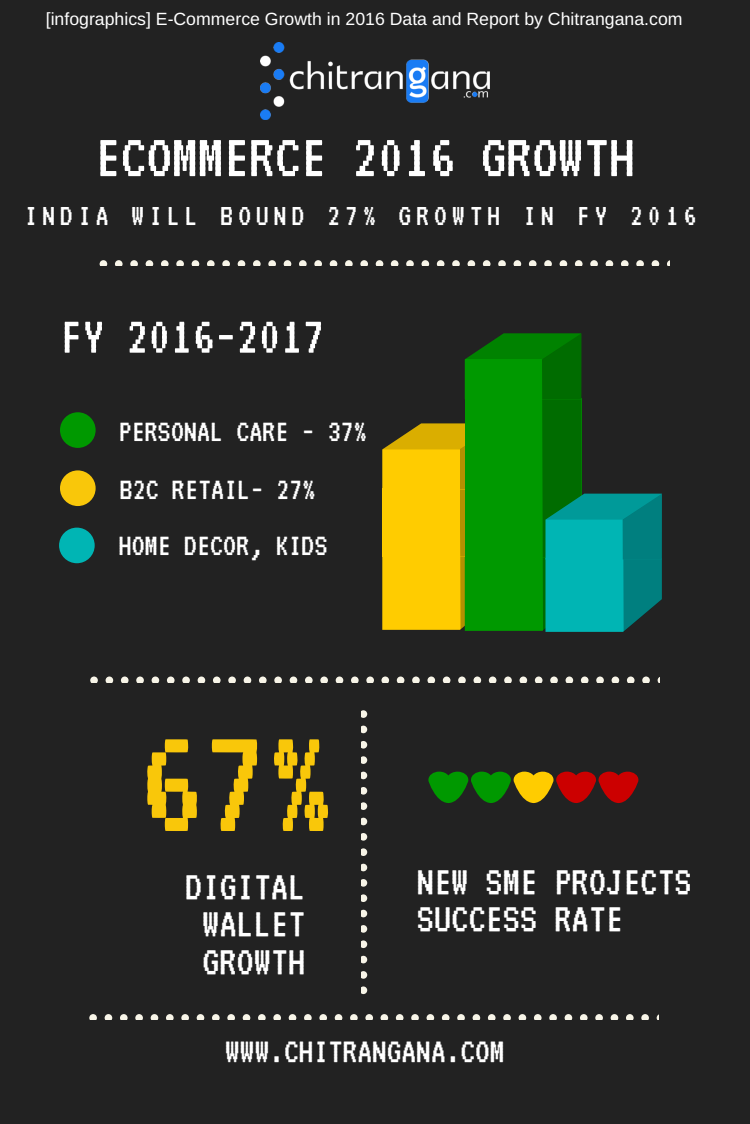
<style>
.page{position:relative;width:750px;height:1124px;background:#222}
.page>*{position:absolute;margin:0;border:0;box-sizing:border-box;transform-origin:0 0}
.t1{font:157.25px "VT323";color:#f9c70a}
.t2{font:61.88px "VT323";letter-spacing:-.585em;color:#fff}
.t3{font:53px "VT323";letter-spacing:-.585em;color:#fff}
.t4{font:41.38px/37.5px "VT323";letter-spacing:-.585em;color:#fff;text-align:justify}
.t5{font:35.38px "VT323";letter-spacing:-.585em;color:#fff}
.t6{font:31.5px/56.2px "VT323";letter-spacing:-.585em;color:#fff}
.t7{font:31px "VT323";letter-spacing:-.425em;color:#fff}
.t8{font:17.62px "Arimo";color:#fff}
</style>
<div class="page">
<svg style="left:428px;top:771px;width:210px;height:32px"></svg>
<div style="left:60px;top:412px;width:36px;height:36px;background:#090;border-radius:50%"></div>
<div style="left:60px;top:470px;width:36px;height:36px;background:#f9c70a;border-radius:50%"></div>
<div style="left:59px;top:528px;width:36px;height:35px;background:#00b5b4;border-radius:50%"></div>
<svg style="left:382px;top:333px;width:280px;height:299px"></svg>
<svg style="left:361px;top:787px;width:6px;height:7px"></svg>
<svg style="left:361px;top:802px;width:6px;height:8px"></svg>
<svg style="left:361px;top:771px;width:6px;height:8px"></svg>
<svg style="left:361px;top:833px;width:6px;height:7px"></svg>
<svg style="left:361px;top:710px;width:6px;height:8px"></svg>
<svg style="left:361px;top:848px;width:6px;height:8px"></svg>
<svg style="left:361px;top:725px;width:6px;height:8px"></svg>
<svg style="left:361px;top:741px;width:6px;height:7px"></svg>
<svg style="left:361px;top:756px;width:6px;height:8px"></svg>
<svg style="left:361px;top:818px;width:6px;height:7px"></svg>
<svg style="left:361px;top:940px;width:6px;height:8px"></svg>
<svg style="left:361px;top:956px;width:6px;height:7px"></svg>
<svg style="left:361px;top:971px;width:6px;height:8px"></svg>
<svg style="left:361px;top:986px;width:6px;height:8px"></svg>
<svg style="left:361px;top:925px;width:6px;height:8px"></svg>
<svg style="left:361px;top:879px;width:6px;height:8px"></svg>
<svg style="left:361px;top:894px;width:6px;height:8px"></svg>
<svg style="left:361px;top:864px;width:6px;height:7px"></svg>
<svg style="left:361px;top:910px;width:6px;height:7px"></svg>
<svg style="left:176px;top:260px;width:8px;height:6px"></svg>
<svg style="left:192px;top:260px;width:7px;height:6px"></svg>
<svg style="left:161px;top:260px;width:8px;height:6px"></svg>
<svg style="left:222px;top:260px;width:8px;height:6px"></svg>
<svg style="left:100px;top:260px;width:7px;height:6px"></svg>
<svg style="left:238px;top:260px;width:7px;height:6px"></svg>
<svg style="left:115px;top:260px;width:8px;height:6px"></svg>
<svg style="left:130px;top:260px;width:8px;height:6px"></svg>
<svg style="left:146px;top:260px;width:7px;height:6px"></svg>
<svg style="left:207px;top:260px;width:8px;height:6px"></svg>
<svg style="left:330px;top:260px;width:7px;height:6px"></svg>
<svg style="left:345px;top:260px;width:8px;height:6px"></svg>
<svg style="left:360px;top:260px;width:8px;height:6px"></svg>
<svg style="left:376px;top:260px;width:7px;height:6px"></svg>
<svg style="left:314px;top:260px;width:8px;height:6px"></svg>
<svg style="left:268px;top:260px;width:8px;height:6px"></svg>
<svg style="left:284px;top:260px;width:7px;height:6px"></svg>
<svg style="left:253px;top:260px;width:8px;height:6px"></svg>
<svg style="left:299px;top:260px;width:8px;height:6px"></svg>
<svg style="left:468px;top:260px;width:7px;height:6px"></svg>
<svg style="left:483px;top:260px;width:8px;height:6px"></svg>
<svg style="left:452px;top:260px;width:8px;height:6px"></svg>
<svg style="left:514px;top:260px;width:7px;height:6px"></svg>
<svg style="left:391px;top:260px;width:7px;height:6px"></svg>
<svg style="left:529px;top:260px;width:8px;height:6px"></svg>
<svg style="left:406px;top:260px;width:8px;height:6px"></svg>
<svg style="left:422px;top:260px;width:7px;height:6px"></svg>
<svg style="left:437px;top:260px;width:7px;height:6px"></svg>
<svg style="left:498px;top:260px;width:8px;height:6px"></svg>
<svg style="left:621px;top:260px;width:8px;height:6px"></svg>
<svg style="left:636px;top:260px;width:8px;height:6px"></svg>
<svg style="left:652px;top:260px;width:7px;height:6px"></svg>
<svg style="left:606px;top:260px;width:7px;height:6px"></svg>
<svg style="left:560px;top:260px;width:7px;height:6px"></svg>
<svg style="left:575px;top:260px;width:8px;height:6px"></svg>
<svg style="left:544px;top:260px;width:8px;height:6px"></svg>
<svg style="left:590px;top:260px;width:8px;height:6px"></svg>
<svg style="left:167px;top:676px;width:8px;height:6px"></svg>
<svg style="left:182px;top:676px;width:8px;height:6px"></svg>
<svg style="left:152px;top:676px;width:7px;height:6px"></svg>
<svg style="left:213px;top:676px;width:8px;height:6px"></svg>
<svg style="left:90px;top:676px;width:8px;height:6px"></svg>
<svg style="left:228px;top:676px;width:8px;height:6px"></svg>
<svg style="left:106px;top:676px;width:7px;height:6px"></svg>
<svg style="left:121px;top:676px;width:8px;height:6px"></svg>
<svg style="left:136px;top:676px;width:8px;height:6px"></svg>
<svg style="left:198px;top:676px;width:7px;height:6px"></svg>
<svg style="left:320px;top:676px;width:8px;height:6px"></svg>
<svg style="left:336px;top:676px;width:7px;height:6px"></svg>
<svg style="left:351px;top:676px;width:8px;height:6px"></svg>
<svg style="left:366px;top:676px;width:8px;height:6px"></svg>
<svg style="left:305px;top:676px;width:8px;height:6px"></svg>
<svg style="left:259px;top:676px;width:8px;height:6px"></svg>
<svg style="left:274px;top:676px;width:8px;height:6px"></svg>
<svg style="left:244px;top:676px;width:7px;height:6px"></svg>
<svg style="left:290px;top:676px;width:7px;height:6px"></svg>
<svg style="left:458px;top:676px;width:8px;height:6px"></svg>
<svg style="left:474px;top:676px;width:7px;height:6px"></svg>
<svg style="left:443px;top:676px;width:7px;height:6px"></svg>
<svg style="left:504px;top:676px;width:8px;height:6px"></svg>
<svg style="left:381px;top:676px;width:8px;height:6px"></svg>
<svg style="left:520px;top:676px;width:7px;height:6px"></svg>
<svg style="left:397px;top:676px;width:7px;height:6px"></svg>
<svg style="left:412px;top:676px;width:8px;height:6px"></svg>
<svg style="left:427px;top:676px;width:8px;height:6px"></svg>
<svg style="left:489px;top:676px;width:7px;height:6px"></svg>
<svg style="left:612px;top:676px;width:7px;height:6px"></svg>
<svg style="left:627px;top:676px;width:8px;height:6px"></svg>
<svg style="left:642px;top:676px;width:8px;height:6px"></svg>
<svg style="left:596px;top:676px;width:8px;height:6px"></svg>
<svg style="left:550px;top:676px;width:8px;height:6px"></svg>
<svg style="left:566px;top:676px;width:7px;height:6px"></svg>
<svg style="left:535px;top:676px;width:8px;height:6px"></svg>
<svg style="left:581px;top:676px;width:8px;height:6px"></svg>
<svg style="left:166px;top:1014px;width:8px;height:6px"></svg>
<svg style="left:181px;top:1014px;width:8px;height:6px"></svg>
<svg style="left:151px;top:1014px;width:7px;height:6px"></svg>
<svg style="left:212px;top:1014px;width:8px;height:6px"></svg>
<svg style="left:89px;top:1014px;width:8px;height:6px"></svg>
<svg style="left:227px;top:1014px;width:8px;height:6px"></svg>
<svg style="left:105px;top:1014px;width:7px;height:6px"></svg>
<svg style="left:120px;top:1014px;width:8px;height:6px"></svg>
<svg style="left:135px;top:1014px;width:8px;height:6px"></svg>
<svg style="left:197px;top:1014px;width:7px;height:6px"></svg>
<svg style="left:319px;top:1014px;width:8px;height:6px"></svg>
<svg style="left:335px;top:1014px;width:7px;height:6px"></svg>
<svg style="left:350px;top:1014px;width:8px;height:6px"></svg>
<svg style="left:365px;top:1014px;width:8px;height:6px"></svg>
<svg style="left:304px;top:1014px;width:8px;height:6px"></svg>
<svg style="left:258px;top:1014px;width:8px;height:6px"></svg>
<svg style="left:273px;top:1014px;width:8px;height:6px"></svg>
<svg style="left:243px;top:1014px;width:7px;height:6px"></svg>
<svg style="left:289px;top:1014px;width:7px;height:6px"></svg>
<svg style="left:457px;top:1014px;width:8px;height:6px"></svg>
<svg style="left:473px;top:1014px;width:7px;height:6px"></svg>
<svg style="left:442px;top:1014px;width:8px;height:6px"></svg>
<svg style="left:503px;top:1014px;width:8px;height:6px"></svg>
<svg style="left:381px;top:1014px;width:7px;height:6px"></svg>
<svg style="left:519px;top:1014px;width:7px;height:6px"></svg>
<svg style="left:396px;top:1014px;width:8px;height:6px"></svg>
<svg style="left:411px;top:1014px;width:8px;height:6px"></svg>
<svg style="left:427px;top:1014px;width:7px;height:6px"></svg>
<svg style="left:488px;top:1014px;width:8px;height:6px"></svg>
<svg style="left:611px;top:1014px;width:7px;height:6px"></svg>
<svg style="left:626px;top:1014px;width:8px;height:6px"></svg>
<svg style="left:641px;top:1014px;width:8px;height:6px"></svg>
<svg style="left:595px;top:1014px;width:8px;height:6px"></svg>
<svg style="left:549px;top:1014px;width:8px;height:6px"></svg>
<svg style="left:565px;top:1014px;width:7px;height:6px"></svg>
<svg style="left:534px;top:1014px;width:8px;height:6px"></svg>
<svg style="left:580px;top:1014px;width:8px;height:6px"></svg>
<img style="left:261px;top:43px;width:228px;height:77px">
<p class="t8" style="left:46px;top:9px;width:638px">[infographics] E-Commerce Growth in 2016 Data and Report by Chitrangana.com</p>
<h2 class="t2" style="left:94px;top:125px;width:578px">ECOMMERCE 2016 GROWTH</h2>
<h3 class="t7" style="left:24px;top:199px;width:691px">INDIA WILL BOUND 27% GROWTH IN FY 2016</h3>
<h3 class="t3" style="left:59px;top:309px;width:297px">FY 2016-2017</h3>
<h3 class="t6" style="left:118px;top:402px;width:268px">PERSONAL CARE - 37%</h3>
<h3 class="t6" style="left:118px;top:460px;width:229px">B2C RETAIL- 27%<br>HOME DECOR, KIDS</h3>
<h1 class="t1" style="left:134px;top:700px;width:159px">6</h1>
<h1 class="t1" style="left:200px;top:700px;width:159px">7</h1>
<h1 class="t1" style="left:265px;top:700px;width:159px">%</h1>
<h3 class="t4" style="left:184px;top:866px;width:43px">D</h3>
<h3 class="t4" style="left:202px;top:866px;width:129px;text-indent:69px">AL WALLET GROWTH</h3>
<h3 class="t4" style="left:202px;top:866px;width:94px">IGIT</h3>
<h3 class="t4" style="left:416px;top:862px;width:301px">NEW SME PROJECTS<br>SUCCESS RATE</h3>
<h3 class="t5" style="left:225px;top:1033px;width:301px">WWW.CHITRANGANA.COM</h3>
</div>
